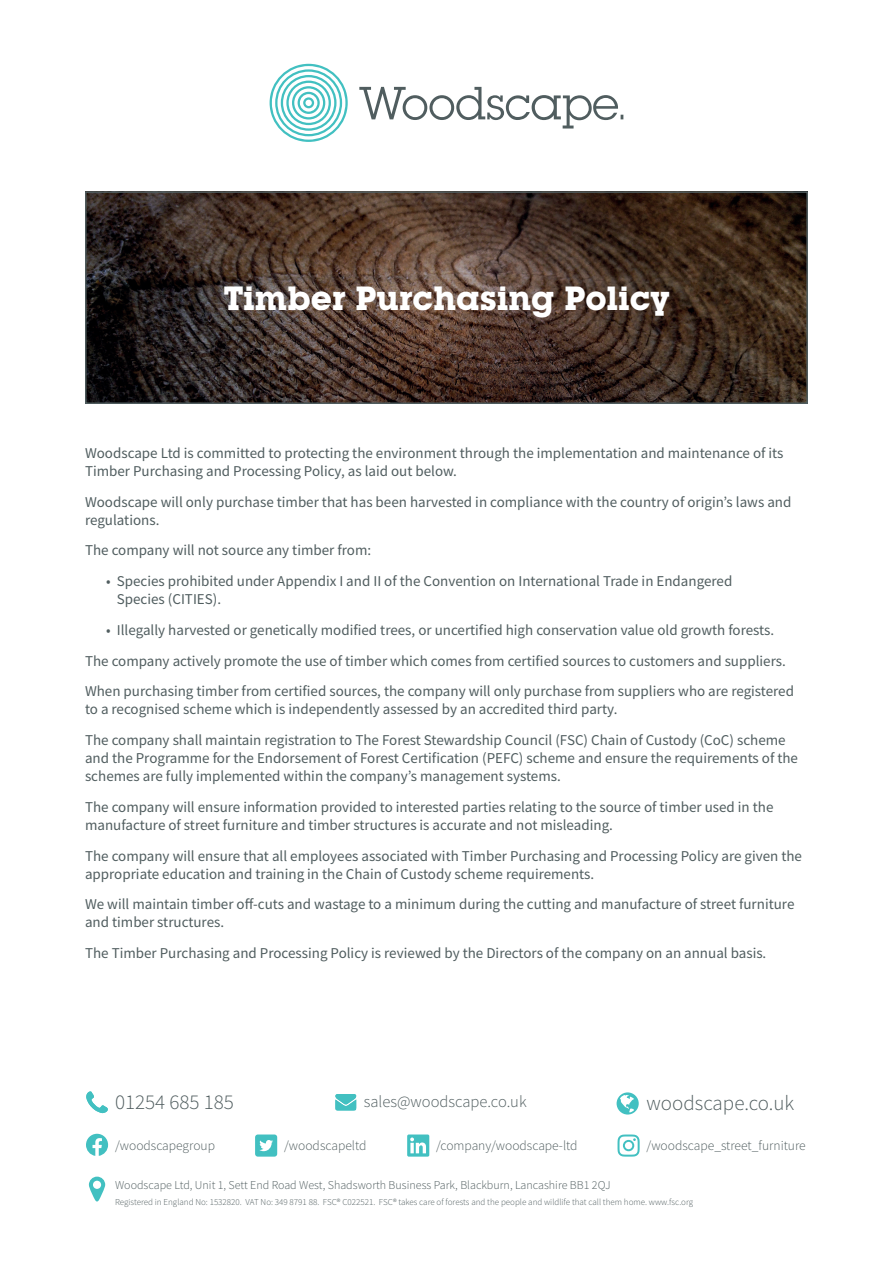
<style>
.page{position:relative;width:893px;height:1263px;background:#fff}
.page>*{position:absolute;margin:0;border:0;box-sizing:border-box;transform-origin:0 0}
.WS_Info_-_Header_Gry{font:700 33px "Lubalin Graph IT Cby BT";color:#fff}
.t1{font:300 21px "Source Sans Pro";color:#505d5f}
.t2{font:300 16.5px "Source Sans Pro";color:#505d5f}
.WS_Broc_-_Info_Copy{font:15px/18px "Source Sans Pro";color:#505d5f}
.t3{font:300 13.5px "Source Sans Pro";color:#505d5f}
.t4{font:300 12px "Source Sans Pro";color:#505d5f}
.t5{font:300 9px "Source Sans Pro";color:#505d5f}
</style>
<div class="page">
<img style="left:88px;top:194px;width:717px;height:207px">
<div style="left:85px;top:191px;width:723px;height:213px;border:2px solid #505d5f"></div>
<svg style="left:86px;top:1134px;width:22px;height:22px"></svg>
<svg style="left:255px;top:1134px;width:22px;height:22px"></svg>
<svg style="left:407px;top:1134px;width:22px;height:22px"></svg>
<svg style="left:617px;top:1134px;width:23px;height:22px"></svg>
<svg style="left:617px;top:1092px;width:22px;height:22px"></svg>
<svg style="left:335px;top:1094px;width:22px;height:16px"></svg>
<svg style="left:86px;top:1091px;width:22px;height:22px"></svg>
<svg style="left:89px;top:1176px;width:16px;height:25px"></svg>
<svg style="left:359px;top:87px;width:264px;height:42px"></svg>
<svg style="left:270px;top:64px;width:78px;height:78px"></svg>
<p class="WS_Info_-_Header_Gry" style="left:223px;top:278px;width:448px">Timber Purchasing Policy</p>
<p class="WS_Broc_-_Info_Copy" style="left:85px;top:444px;width:700px">Woodscape Ltd is committed to protecting the environment through the implementation and maintenance of its<br>Timber Purchasing and Processing Policy, as laid out below.</p>
<p class="WS_Broc_-_Info_Copy" style="left:85px;top:492px;width:708px">Woodscape will only purchase timber that has been harvested in compliance with the country of origin’s laws and regulations.</p>
<p class="WS_Broc_-_Info_Copy" style="left:85px;top:541px;width:288px">The company will not source any timber from:</p>
<p class="WS_Broc_-_Info_Copy" style="left:117px;top:572px;width:617px;text-indent:-11px">• Species prohibited under Appendix I and II of the Convention on International Trade in Endangered<br>Species (CITIES).</p>
<p class="WS_Broc_-_Info_Copy" style="left:106px;top:621px;width:669px">• Illegally harvested or genetically modified trees, or uncertified high conservation value old growth forests.</p>
<p class="WS_Broc_-_Info_Copy" style="left:85px;top:651px;width:702px">The company actively promote the use of timber which comes from certified sources to customers and suppliers.</p>
<p class="WS_Broc_-_Info_Copy" style="left:85px;top:682px;width:710px">When purchasing timber from certified sources, the company will only purchase from suppliers who are registered to a recognised scheme which is independently assessed by an accredited third party.</p>
<p class="WS_Broc_-_Info_Copy" style="left:85px;top:731px;width:714px">The company shall maintain registration to The Forest Stewardship Council (FSC) Chain of Custody (CoC) scheme and the Programme for the Endorsement of Forest Certification (PEFC) scheme and ensure the requirements of the schemes are fully implemented within the company’s management systems.</p>
<p class="WS_Broc_-_Info_Copy" style="left:85px;top:798px;width:690px">The company will ensure information provided to interested parties relating to the source of timber used in the manufacture of street furniture and timber structures is accurate and not misleading.</p>
<p class="WS_Broc_-_Info_Copy" style="left:85px;top:846px;width:718px">The company will ensure that all employees associated with Timber Purchasing and Processing Policy are given the appropriate education and training in the Chain of Custody scheme requirements.</p>
<p class="WS_Broc_-_Info_Copy" style="left:85px;top:895px;width:711px">We will maintain timber off-cuts and wastage to a minimum during the cutting and manufacture of street furniture and timber structures.</p>
<p class="WS_Broc_-_Info_Copy" style="left:85px;top:944px;width:683px">The Timber Purchasing and Processing Policy is reviewed by the Directors of the company on an annual basis.</p>
<p class="t1" style="left:115px;top:1089px;width:120px">01254 685 185</p>
<p class="t2" style="left:364px;top:1091px;width:164px">sales@woodscape.co.uk</p>
<p class="t1" style="left:647px;top:1090px;width:149px">woodscape.co.uk</p>
<p class="t3" style="left:115px;top:1137px;width:102px">/woodscapegroup</p>
<p class="t3" style="left:284px;top:1137px;width:84px">/woodscapeltd</p>
<p class="t3" style="left:436px;top:1137px;width:143px">/company/woodscape-ltd</p>
<p class="t3" style="left:647px;top:1137px;width:161px">/woodscape_street_furniture</p>
<p class="t4" style="left:115px;top:1177px;width:497px">Woodscape Ltd, Unit 1, Sett End Road West, Shadsworth Business Park, Blackburn, Lancashire BB1 2QJ</p>
<p class="t5" style="left:115px;top:1196px;width:580px">Registered in England No: 1532820. VAT No: 349 8791 88. FSC® C022521. FSC® takes care of forests and the people and wildlife that call them home. www.fsc.org</p>
</div>
